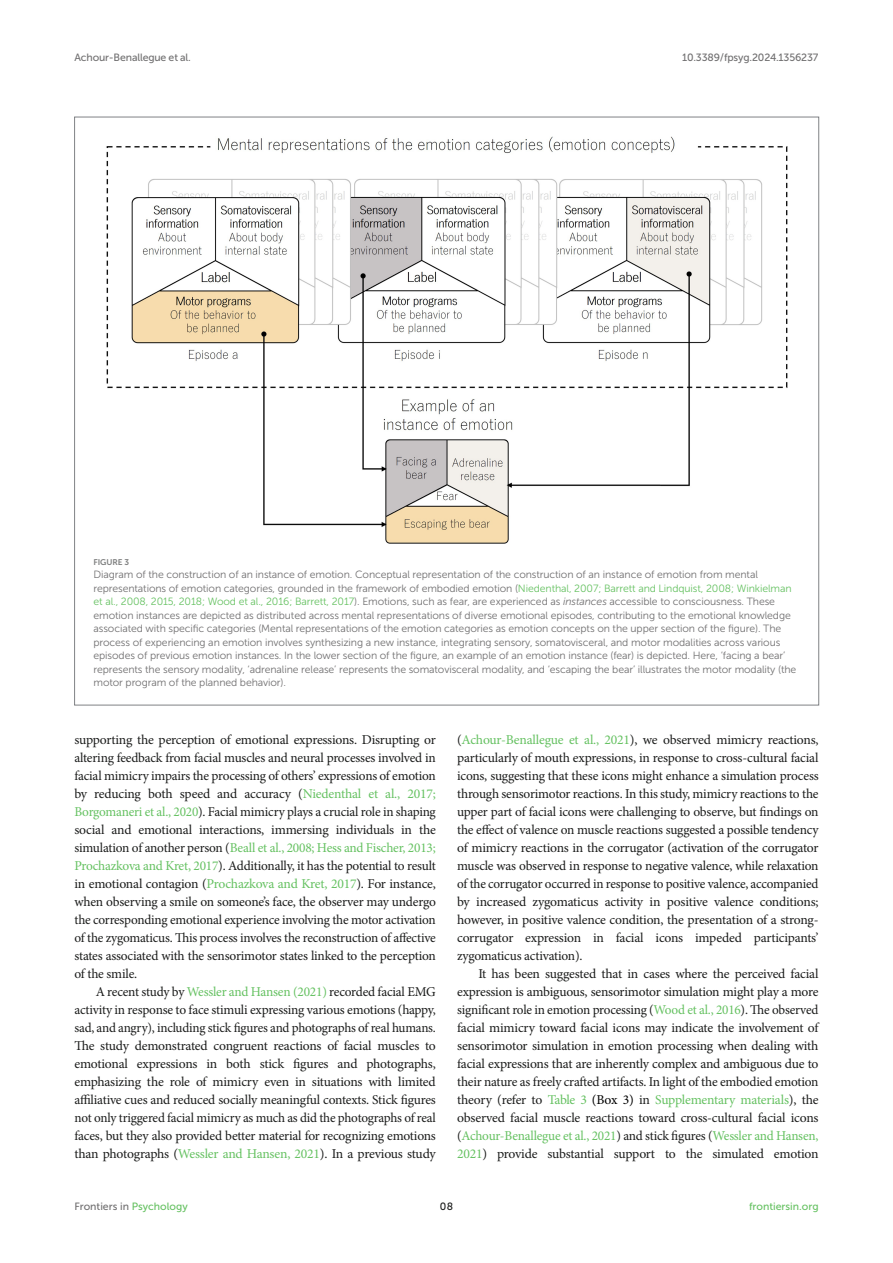
<style>
.page{position:relative;width:893px;height:1263px;background:#fff}
.page>*{position:absolute;margin:0;border:0;box-sizing:border-box;transform-origin:0 0}
.TEXT{font:13.5px/18px "Minion Pro";letter-spacing:-.015em;color:#1b1c1b;text-align:justify}
.TEXT_FLUSH{font:13.5px/18px "Minion Pro";letter-spacing:-.015em;color:#1b1c1b;text-align:justify}
.FIG_LEG{font:10.5px/13.5px "Museo Sans 300";letter-spacing:-.01em;color:#706f70}
.t1{font:10.5px "Museo Sans 500";letter-spacing:-.015em;color:#706f70}
.t2{font:10.5px "Museo Sans 500";color:#65c161}
.t3{font:10.5px "Museo Sans 500";color:#1b1c1b}
.FIG_HD{font:8.25px "Museo Sans 700";letter-spacing:-.01em;color:#7e7f7f}
.s1{color:#65c161}
.s2{font-style:italic}
.s3{color:#000}
</style>
<div class="page">
<img style="left:106px;top:136px;width:682px;height:408px">
<p class="t1" style="left:74px;top:51px;width:118px">Achour-Benallegue et al.</p>
<p class="t1" style="left:682px;top:51px;width:138px">10.3389/fpsyg.2024.1356237</p>
<p class="FIG_HD" style="left:94px;top:557px;width:37px">FIGURE 3</p>
<p class="FIG_LEG" style="left:94px;top:568px;width:704px">Diagram of the construction of an instance of emotion. Conceptual representation of the construction of an instance of emotion from mental representations of emotion categories, grounded in the framework of embodied emotion (<span class="s1">Niedenthal, 2007; Barrett and Lindquist, 2008; Winkielman et al., 2008, 2015, 2018; Wood et al., 2016; Barrett, 2017</span>). Emotions, such as fear, are experienced as <span class="s2">instances</span> accessible to consciousness. These emotion instances are depicted as distributed across mental representations of diverse emotional episodes, contributing to the emotional knowledge associated with specific categories (Mental representations of the emotion categories as emotion concepts on the upper section of the figure). The process of experiencing an emotion involves synthesizing a new instance, integrating sensory, somatovisceral, and motor modalities across various episodes of previous emotion instances. In the lower section of the figure, an example of an emotion instance (fear) is depicted. Here, ‘facing a bear’ represents the sensory modality, ‘adrenaline release’ represents the somatovisceral modality, and ‘escaping the bear’ illustrates the motor modality (the motor program of the planned behavior).</p>
<p class="TEXT_FLUSH" style="left:74px;top:731px;width:363px">supporting the perception of emotional expressions. Disrupting or altering feedback from facial muscles and neural processes involved in facial mimicry impairs the processing of others’ expressions of emotion by reducing both speed and accuracy (<span class="s1">Niedenthal et al., 2017; Borgomaneri et al., 2020</span>). Facial mimicry plays a crucial role in shaping social and emotional interactions, immersing individuals in the simulation of another person (<span class="s1">Beall et al., 2008; Hess and Fischer, 2013; Prochazkova and Kret, 2017</span>). Additionally, it has the potential to result in emotional contagion (<span class="s1">Prochazkova and Kret, 2017</span>). For instance, when observing a smile on someone’s face, the observer may undergo the corresponding emotional experience involving the motor activation of the zygomaticus. This process involves the reconstruction of affective states associated with the sensorimotor states linked to the perception of the smile.</p>
<p class="TEXT" style="left:74px;top:983px;width:363px;text-indent:21px">A recent study by <span class="s1">Wessler and Hansen (2021)</span> recorded facial EMG activity in response to face stimuli expressing various emotions (happy, sad, and angry), including stick figures and photographs of real humans.<br>The study demonstrated congruent reactions of facial muscles to emotional expressions in both stick figures and photographs, emphasizing the role of mimicry even in situations with limited affiliative cues and reduced socially meaningful contexts. Stick figures not only triggered facial mimicry as much as did the photographs of real faces, but they also provided better material for recognizing emotions than photographs (<span class="s1">Wessler and Hansen, 2021</span>). In a previous study</p>
<p class="TEXT" style="left:457px;top:731px;width:363px">(<span class="s1">Achour-Benallegue et al., 2021</span>), we observed mimicry reactions, particularly of mouth expressions, in response to cross-cultural facial icons, suggesting that these icons might enhance a simulation process through sensorimotor reactions. In this study, mimicry reactions to the upper part of facial icons were challenging to observe, but findings on the effect of valence on muscle reactions suggested a possible tendency of mimicry reactions in the corrugator (activation of the corrugator muscle was observed in response to negative valence, while relaxation of the corrugator occurred in response to positive valence, accompanied by increased zygomaticus activity in positive valence conditions; however, in positive valence condition, the presentation of a strong&shy;corrugator expression in facial icons impeded participants’ zygomaticus activation).</p>
<p class="TEXT" style="left:457px;top:965px;width:363px;text-indent:21px">It has been suggested that in cases where the perceived facial expression is ambiguous, sensorimotor simulation might play a more significant role in emotion processing (<span class="s1">Wood et al., 2016</span>). The observed facial mimicry toward facial icons may indicate the involvement of sensorimotor simulation in emotion processing when dealing with facial expressions that are inherently complex and ambiguous due to their nature as freely crafted artifacts. In light of the embodied emotion theory (refer to <span class="s1">Table 3</span> <span class="s3">(Box 3)</span> in <span class="s1">Supplementary materials</span>), the observed facial muscle reactions toward cross-cultural facial icons (<span class="s1">Achour-Benallegue et al., 2021</span>) and stick figures (<span class="s1">Wessler and Hansen, 2021</span>) provide substantial support to the simulated emotion</p>
<p class="t1" style="left:74px;top:1200px;width:115px">Frontiers in <span class="s1">Psychology</span></p>
<p class="t3" style="left:440px;top:1200px;width:15px">08</p>
<p class="t2" style="left:749px;top:1200px;width:71px">frontiersin.org</p>
</div>
